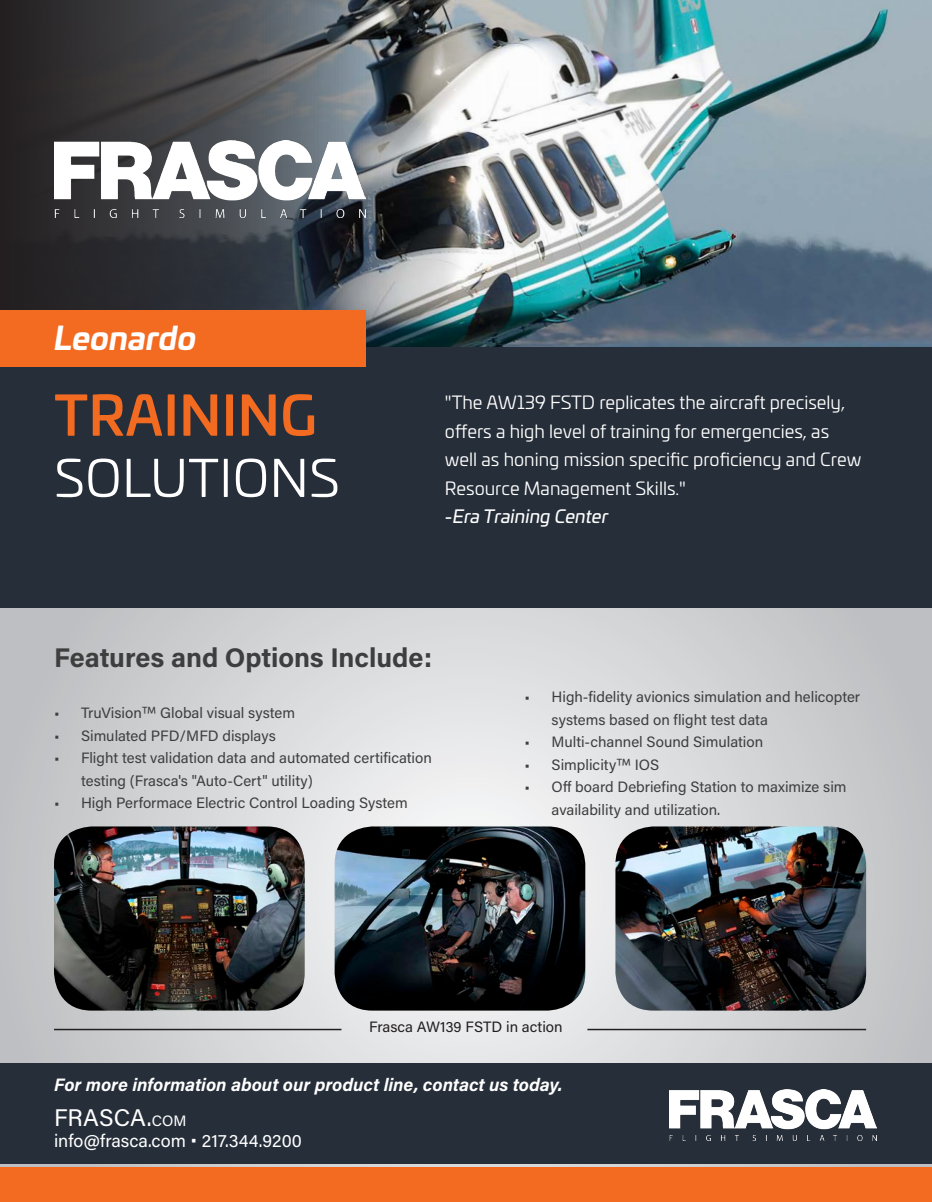
<style>
.page{position:relative;width:932px;height:1202px;background:#fff}
.page>*{position:absolute;margin:0;border:0;box-sizing:border-box;transform-origin:0 0}
.t1{font:500 54px "Univia Pro";letter-spacing:.01em;color:#f36a21}
.t2{font:51px "Univia Pro";letter-spacing:.01em;color:#fff}
.t3{font:italic 700 31.5px "Univia Pro";color:#fff}
.t4{font:700 27px "Acumin Pro";color:#3e3e3f}
.t5{font:24px "Acumin Pro";letter-spacing:.005em;color:#fff}
.t6{font:18px/28.5px "Univia Pro";color:#fff}
.t7{font:italic 700 18px "Acumin Pro";color:#fff}
.t8{font:18px "Acumin Pro";color:#fff}
.t9{font:italic 18px "Univia Pro";color:#fff}
.t10{font:15px/22.5px "Acumin Pro";color:#3e3e3f}
.t11{font:15px "Acumin Pro";color:#231f20}
.s1{font-family:"Univia Pro"}
.s2{font-size:15px}
</style>
<div class="page">
<svg style="left:0;top:607px;width:932px;height:560px;background:#d2d3d5"></svg>
<div style="left:0;top:1063px;width:932px;height:100px;background:#262e39"></div>
<img style="left:870px;top:0;width:62px;height:347px">
<img style="left:0;top:0;width:870px;height:347px">
<div style="left:0;top:347px;width:932px;height:260px;background:#262e39"></div>
<div style="left:0;top:310px;width:365px;height:56px;background:#f36a21"></div>
<div style="left:0;top:1167px;width:932px;height:35px;background:#f36a21"></div>
<img style="left:54px;top:141px;width:311px;height:76px">
<img style="left:669px;top:1089px;width:207px;height:51px">
<img style="left:54px;top:826px;width:251px;height:184px">
<img style="left:334px;top:826px;width:251px;height:184px">
<img style="left:615px;top:826px;width:251px;height:184px">
<hr style="left:54px;top:1028px;width:287px;height:2px;background:#231f20">
<hr style="left:587px;top:1028px;width:279px;height:2px;background:#231f20">
<p class="t3" style="left:54px;top:313px;width:144px">Leonardo</p>
<p class="t1" style="left:54px;top:374px;width:264px">TRAINING</p>
<p class="t2" style="left:54px;top:441px;width:287px">SOLUTIONS</p>
<p class="t6" style="left:445px;top:387px;width:418px">"The AW139 FSTD replicates the aircraft precisely, offers a high level of training for emergencies, as well as honing mission specific proficiency and Crew Resource Management Skills."</p>
<p class="t9" style="left:445px;top:503px;width:165px">-Era Training Center</p>
<p class="t4" style="left:54px;top:638px;width:379px">Features and Options Include:</p>
<p class="t10" style="left:54px;top:701px;width:242px">• TruVision<span class="s1">™</span> Global visual system</p>
<p class="t10" style="left:54px;top:723px;width:223px">• Simulated PFD/MFD displays</p>
<p class="t10" style="left:81px;top:746px;width:352px;text-indent:-27px">• Flight test validation data and automated certification testing (Frasca's "Auto-Cert" utility)</p>
<p class="t10" style="left:54px;top:791px;width:355px">• High Performace Electric Control Loading System</p>
<p class="t10" style="left:551px;top:685px;width:310px;text-indent:-27px">• High-fidelity avionics simulation and helicopter systems based on flight test data</p>
<p class="t10" style="left:524px;top:730px;width:240px">• Multi-channel Sound Simulation</p>
<p class="t10" style="left:524px;top:752px;width:136px">• Simplicity<span class="s1">™</span> IOS</p>
<p class="t10" style="left:551px;top:775px;width:296px;text-indent:-27px">• Off board Debriefing Station to maximize sim availability and utilization.</p>
<p class="t11" style="left:369px;top:1016px;width:195px">Frasca AW139 FSTD in action</p>
<p class="t7" style="left:54px;top:1071px;width:510px">For more information about our product line, contact us today.</p>
<p class="t5" style="left:54px;top:1101px;width:134px">FRASCA.<span class="s2">COM</span></p>
<p class="t8" style="left:54px;top:1128px;width:249px">info@frasca.com • 217.344.9200</p>
</div>
